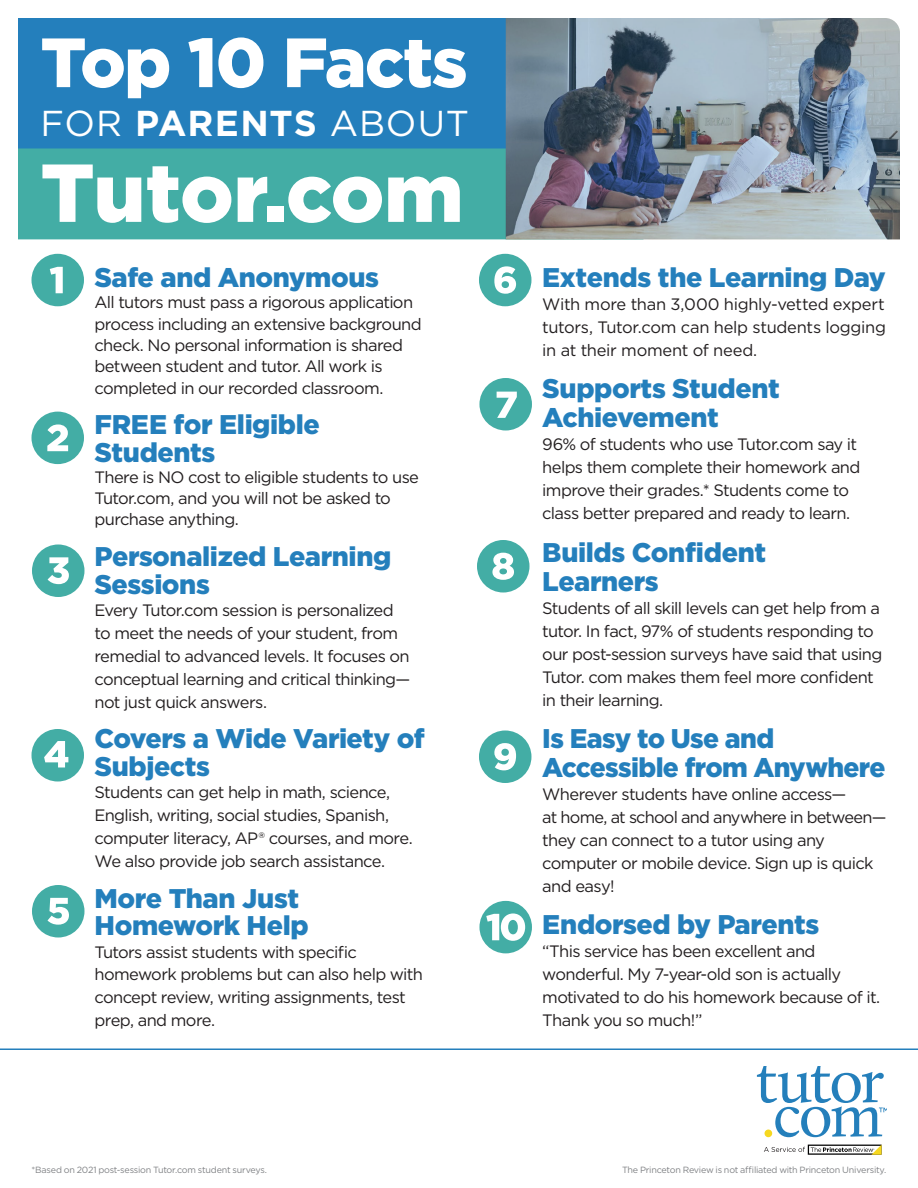
<style>
.page{position:relative;width:918px;height:1188px;background:#fff}
.page>*{position:absolute;margin:0;border:0;box-sizing:border-box;transform-origin:0 0}
.t1{font:900 82.05px "Gotham";letter-spacing:-.005em;color:#fff}
.t2{font:900 69.6px "Gotham";letter-spacing:-.02em;color:#fff}
.t3{font:36px "Gotham";letter-spacing:.025em;color:#fff}
.sub{font:900 27px/27.3px "Gotham";letter-spacing:-.015em;color:#247fbc}
.ins_text{font:16.5px/23px "Gotham";letter-spacing:-.04em;color:#231f20}
.t4{font:9px "Gotham";letter-spacing:-.03em;color:#808285}
.s1{font-weight:700}
</style>
<div class="page">
<div style="left:18px;top:18px;width:488px;height:130px;background:#247fbc"></div>
<div style="left:18px;top:148px;width:488px;height:91px;background:#43ada5"></div>
<hr style="left:0;top:1048px;width:918px;height:2px;background:#247fbc">
<img style="left:506px;top:18px;width:394px;height:221px">
<div style="left:479px;top:901px;width:53px;height:52px;background:#43ada5;border-radius:50%"></div>
<svg style="left:486px;top:913px;width:39px;height:28px"></svg>
<div style="left:32px;top:885px;width:52px;height:53px;background:#43ada5;border-radius:50%"></div>
<svg style="left:48px;top:898px;width:21px;height:27px"></svg>
<div style="left:479px;top:730px;width:52px;height:53px;background:#43ada5;border-radius:50%"></div>
<svg style="left:494px;top:743px;width:22px;height:27px"></svg>
<div style="left:32px;top:729px;width:52px;height:53px;background:#43ada5;border-radius:50%"></div>
<svg style="left:44px;top:741px;width:24px;height:26px"></svg>
<div style="left:477px;top:540px;width:53px;height:52px;background:#43ada5;border-radius:50%"></div>
<svg style="left:492px;top:553px;width:22px;height:27px"></svg>
<div style="left:32px;top:544px;width:52px;height:53px;background:#43ada5;border-radius:50%"></div>
<svg style="left:48px;top:557px;width:21px;height:27px"></svg>
<div style="left:479px;top:378px;width:53px;height:52px;background:#43ada5;border-radius:50%"></div>
<svg style="left:497px;top:392px;width:20px;height:26px"></svg>
<div style="left:32px;top:412px;width:52px;height:52px;background:#43ada5;border-radius:50%"></div>
<svg style="left:47px;top:424px;width:21px;height:27px"></svg>
<div style="left:479px;top:254px;width:52px;height:52px;background:#43ada5;border-radius:50%"></div>
<svg style="left:494px;top:266px;width:22px;height:28px"></svg>
<div style="left:32px;top:254px;width:52px;height:52px;background:#43ada5;border-radius:50%"></div>
<svg style="left:50px;top:267px;width:13px;height:26px"></svg>
<svg style="left:764px;top:1145px;width:118px;height:10px"></svg>
<svg style="left:757px;top:1066px;width:130px;height:71px"></svg>
<p class="t2" style="left:40px;top:15px;width:429px">Top 10 Facts</p>
<p class="t3" style="left:40px;top:101px;width:430px">FOR <span class="s1">PARENTS</span> ABOUT</p>
<p class="t1" style="left:40px;top:136px;width:425px">Tutor.com</p>
<p class="sub" style="left:94px;top:264px;width:286px">Safe and Anonymous</p>
<p class="ins_text" style="left:94px;top:292px;width:329px;line-height:21.3px">All tutors must pass a rigorous application process including an extensive background check. No personal information is shared between student and tutor. All work is completed in our recorded classroom.</p>
<p class="sub" style="left:94px;top:411px;width:227px">FREE for Eligible<br>Students</p>
<p class="ins_text" style="left:94px;top:466px;width:326px;line-height:21.3px">There is NO cost to eligible students to use<br>Tutor.com, and you will not be asked to purchase anything.</p>
<p class="sub" style="left:94px;top:543px;width:298px">Personalized Learning<br>Sessions</p>
<p class="ins_text" style="left:94px;top:599px;width:317px">Every Tutor.com session is personalized to meet the needs of your student, from remedial to advanced levels. It focuses on conceptual learning and critical thinking— not just quick answers.</p>
<p class="sub" style="left:94px;top:725px;width:332px">Covers a Wide Variety of<br>Subjects</p>
<p class="ins_text" style="left:94px;top:781px;width:320px">Students can get help in math, science, English, writing, social studies, Spanish, computer literacy, AP® courses, and more.<br>We also provide job search assistance.</p>
<p class="sub" style="left:94px;top:884px;width:216px">More Than Just<br>Homework Help</p>
<p class="ins_text" style="left:94px;top:940px;width:330px">Tutors assist students with specific homework problems but can also help with concept review, writing assignments, test prep, and more.</p>
<p class="sub" style="left:542px;top:264px;width:345px">Extends the Learning Day</p>
<p class="ins_text" style="left:542px;top:292px;width:345px;text-align:justify">With more than 3,000 highly-vetted expert tutors, Tutor.com can help students logging in at their moment of need.</p>
<p class="sub" style="left:542px;top:374px;width:239px;line-height:29px">Supports Student<br>Achievement</p>
<p class="ins_text" style="left:542px;top:433px;width:320px">96% of students who use Tutor.com say it helps them complete their homework and improve their grades.* Students come to class better prepared and ready to learn.</p>
<p class="sub" style="left:542px;top:537px;width:225px;line-height:29px">Builds Confident<br>Learners</p>
<p class="ins_text" style="left:542px;top:596px;width:342px">Students of all skill levels can get help from a tutor. In fact, 97% of students responding to our post-session surveys have said that using Tutor. com makes them feel more confident in their learning.</p>
<p class="sub" style="left:542px;top:724px;width:345px;line-height:29px">Is Easy to Use and<br>Accessible from Anywhere</p>
<p class="ins_text" style="left:542px;top:782px;width:346px">Wherever students have online access—<br>at home, at school and anywhere in between— they can connect to a tutor using any computer or mobile device. Sign up is quick and easy!</p>
<p class="sub" style="left:542px;top:911px;width:279px">Endorsed by Parents</p>
<p class="ins_text" style="left:542px;top:939px;width:339px">“This service has been excellent and wonderful. My 7-year-old son is actually motivated to do his homework because of it.<br>Thank you so much!”</p>
<p class="t4" style="left:32px;top:1164px;width:237px">*Based on 2021 post-session Tutor.com student surveys.</p>
<p class="t4" style="left:622px;top:1164px;width:266px">The Princeton Review is not affiliated with Princeton University.</p>
</div>
